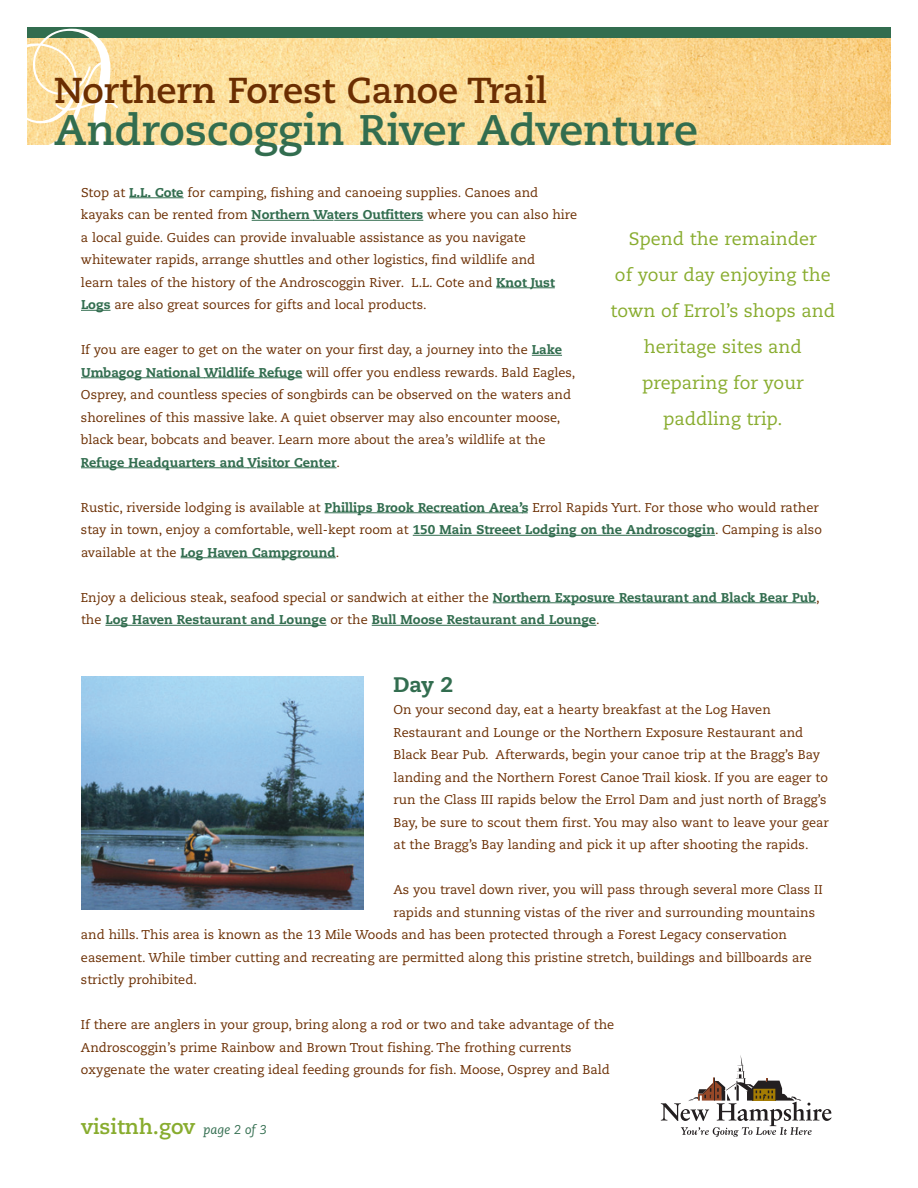
<style>
.page{position:relative;width:918px;height:1188px;background:#fff}
.page>*{position:absolute;margin:0;border:0;box-sizing:border-box;transform-origin:0 0}
.t1{font:182.55px "Balmoral Plain";color:#fff}
.t2{font:700 42.75px "Caecilia";color:#326d4f}
.t3{font:700 36px "Caecilia";color:#6b2e02}
.t4{font:700 21px "Caecilia";color:#88ac2e}
.t5{font:800 21px "Caecilia";color:#326d4f}
.t6{font:18px/36px "Caecilia";color:#88ac2e;text-align:center}
.t7{font:12.75px/22.5px "Caecilia";color:#6b2e02}
.t8{font:800 12.75px/22.5px "Caecilia";color:#326d4f}
.s1{font-weight:800;color:#326d4f}
.s2{font-weight:400;color:#6b2e02}
.s3{font-weight:400;font-style:italic;font-size:12.75px;color:#326d4f}
</style>
<div class="page">
<svg style="left:129px;top:197px;width:55px;height:1px"></svg>
<hr style="left:252px;top:220px;width:62px;height:1px;background:#326d4f">
<svg style="left:313px;top:220px;width:20px;height:1px"></svg>
<hr style="left:334px;top:220px;width:89px;height:1px;background:#326d4f">
<hr style="left:496px;top:287px;width:39px;height:1px;background:#326d4f">
<svg style="left:535px;top:287px;width:20px;height:1px"></svg>
<hr style="left:81px;top:310px;width:30px;height:1px;background:#326d4f">
<hr style="left:532px;top:355px;width:30px;height:1px;background:#326d4f">
<hr style="left:81px;top:377px;width:83px;height:1px;background:#326d4f">
<hr style="left:164px;top:377px;width:41px;height:1px;background:#326d4f">
<svg style="left:204px;top:377px;width:14px;height:1px"></svg>
<hr style="left:218px;top:377px;width:84px;height:1px;background:#326d4f">
<hr style="left:81px;top:467px;width:168px;height:1px;background:#326d4f">
<hr style="left:257px;top:467px;width:79px;height:1px;background:#326d4f">
<hr style="left:325px;top:512px;width:66px;height:1px;background:#326d4f">
<hr style="left:390px;top:512px;width:55px;height:1px;background:#326d4f">
<svg style="left:445px;top:512px;width:83px;height:1px"></svg>
<hr style="left:413px;top:535px;width:82px;height:1px;background:#326d4f">
<hr style="left:494px;top:535px;width:132px;height:1px;background:#326d4f">
<hr style="left:626px;top:535px;width:32px;height:1px;background:#326d4f">
<hr style="left:658px;top:535px;width:57px;height:1px;background:#326d4f">
<hr style="left:181px;top:557px;width:44px;height:1px;background:#326d4f">
<hr style="left:232px;top:557px;width:71px;height:1px;background:#326d4f">
<hr style="left:302px;top:557px;width:34px;height:1px;background:#326d4f">
<hr style="left:493px;top:602px;width:115px;height:1px;background:#326d4f">
<hr style="left:608px;top:602px;width:60px;height:1px;background:#326d4f">
<hr style="left:667px;top:602px;width:80px;height:1px;background:#326d4f">
<hr style="left:747px;top:602px;width:69px;height:1px;background:#326d4f">
<hr style="left:105px;top:625px;width:45px;height:1px;background:#326d4f">
<hr style="left:157px;top:625px;width:69px;height:1px;background:#326d4f">
<hr style="left:225px;top:625px;width:101px;height:1px;background:#326d4f">
<hr style="left:372px;top:625px;width:123px;height:1px;background:#326d4f">
<hr style="left:495px;top:625px;width:101px;height:1px;background:#326d4f">
<img style="left:27px;top:37px;width:864px;height:107px">
<div style="left:27px;top:27px;width:864px;height:10px;background:#326d4f"></div>
<svg style="left:661px;top:1055px;width:171px;height:82px"></svg>
<img style="left:81px;top:676px;width:282px;height:234px">
<h1 class="t1" style="left:-22px;top:-33px;width:154px">A</h1>
<h3 class="t3" style="left:54px;top:76px;width:495px">Northern Forest Canoe Trail</h3>
<h2 class="t2" style="left:54px;top:112px;width:645px">Androscoggin River Adventure</h2>
<p class="t7" style="left:81px;top:182px;width:498px">Stop at <span class="s1">L.L. Cote</span> for camping, fishing and canoeing supplies. Canoes and kayaks can be rented from <span class="s1">Northern Waters Outfitters</span> where you can also hire a local guide. Guides can provide invaluable assistance as you navigate whitewater rapids, arrange shuttles and other logistics, find wildlife and<br>learn tales of the history of the Androscoggin River. L.L. Cote and <span class="s1">Knot Just Logs</span> are also great sources for gifts and local products.</p>
<p class="t7" style="left:81px;top:339px;width:496px">If you are eager to get on the water on your first day, a journey into the <span class="s1">Lake Umbagog National Wildlife Refuge</span> will offer you endless rewards. Bald Eagles, Osprey, and countless species of songbirds can be observed on the waters and shorelines of this massive lake. A quiet observer may also encounter moose, black bear, bobcats and beaver. Learn more about the area’s wildlife at the <span class="s1">Refuge Headquarters and Visitor Center</span>.</p>
<p class="t7" style="left:81px;top:497px;width:742px">Rustic, riverside lodging is available at <span class="s1">Phillips Brook Recreation Area’s</span> Errol Rapids Yurt. For those who would rather stay in town, enjoy a comfortable, well-kept room at <span class="s1">150 Main Streeet Lodging on the Androscoggin</span>. Camping is also available at the <span class="s1">Log Haven Campground</span>.</p>
<p class="t8" style="left:81px;top:587px;width:740px"><span class="s2">Enjoy a delicious steak, seafood special or sandwich at either the</span> Northern Exposure Restaurant and Black Bear Pub<span class="s2">, the</span> Log Haven Restaurant and Lounge <span class="s2">or the</span> Bull Moose Restaurant and Lounge<span class="s2">.</span></p>
<h3 class="t6" style="left:611px;top:222px;width:226px">Spend the remainder<br>of your day enjoying the town of Errol’s shops and heritage sites and preparing for your paddling trip.</h3>
<h3 class="t5" style="left:393px;top:675px;width:61px">Day 2</h3>
<p class="t7" style="left:393px;top:699px;width:437px">On your second day, eat a hearty breakfast at the Log Haven Restaurant and Lounge or the Northern Exposure Restaurant and Black Bear Pub. Afterwards, begin your canoe trip at the Bragg’s Bay landing and the Northern Forest Canoe Trail kiosk. If you are eager to run the Class III rapids below the Errol Dam and just north of Bragg’s Bay, be sure to scout them first. You may also want to leave your gear at the Bragg’s Bay landing and pick it up after shooting the rapids.</p>
<p class="t7" style="left:393px;top:879px;width:431px">As you travel down river, you will pass through several more Class II</p>
<p class="t7" style="left:393px;top:902px;width:423px">rapids and stunning vistas of the river and surrounding mountains</p>
<p class="t7" style="left:81px;top:924px;width:708px">and hills. This area is known as the 13 Mile Woods and has been protected through a Forest Legacy conservation</p>
<p class="t7" style="left:81px;top:947px;width:732px">easement. While timber cutting and recreating are permitted along this pristine stretch, buildings and billboards are</p>
<p class="t7" style="left:81px;top:969px;width:117px">strictly prohibited.</p>
<p class="t7" style="left:81px;top:1014px;width:535px">If there are anglers in your group, bring along a rod or two and take advantage of the<br>Androscoggin’s prime Rainbow and Brown Trout fishing. The frothing currents oxygenate the water creating ideal feeding grounds for fish. Moose, Osprey and Bald</p>
<h3 class="t4" style="left:81px;top:1118px;width:187px">visitnh.gov <span class="s3">page 2 of 3</span></h3>
</div>
